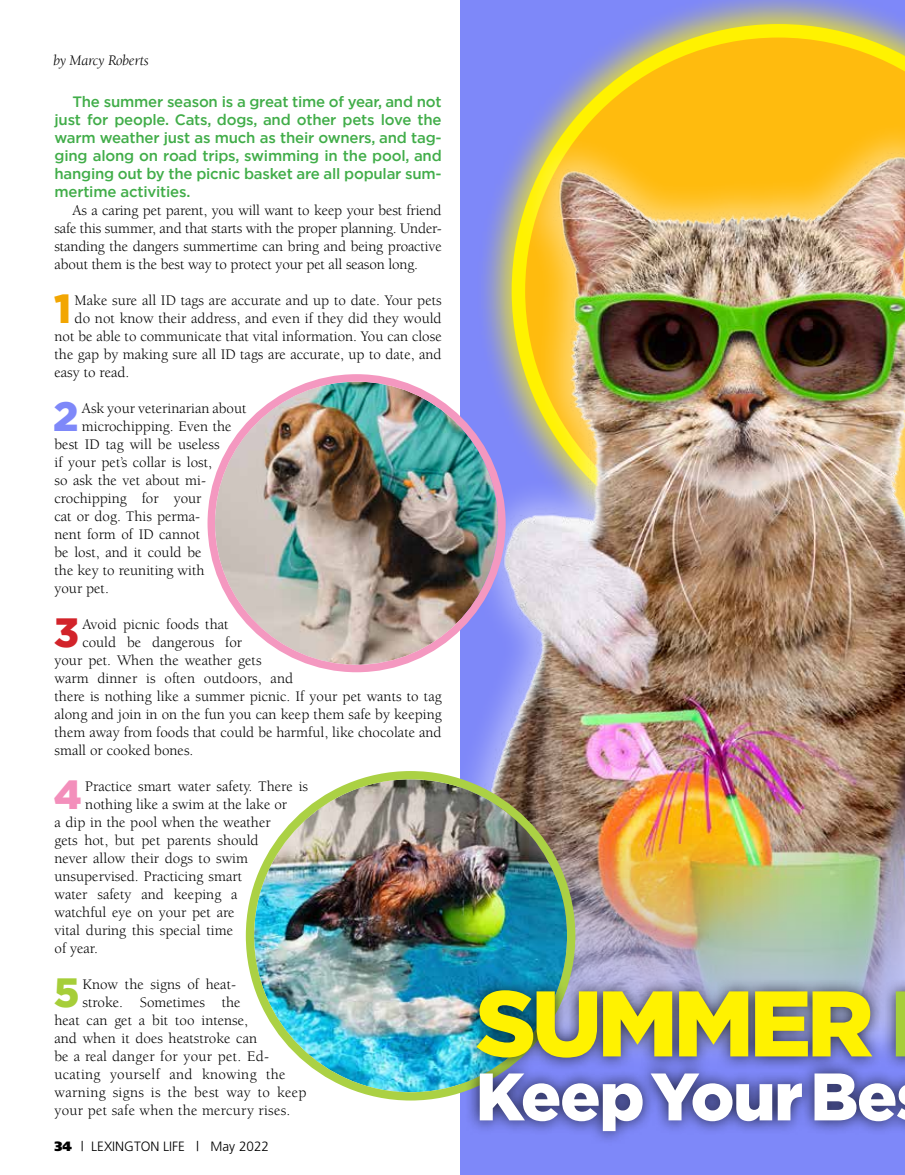
<style>
.page{position:relative;width:905px;height:1175px;background:#fff}
.page>*{position:absolute;margin:0;border:0;box-sizing:border-box;transform-origin:0 0}
.t1{font:900 92.85px "Gotham";letter-spacing:-.05em;color:#fff200}
.t2{font:900 67.05px "Gotham";letter-spacing:-.02em;color:#fff}
.t3{font:900 40.65px "Gotham";color:#f2a602}
.t4{font:900 40.65px "Gotham";color:#7e88f9}
.t5{font:900 40.65px "Gotham";color:#d2232a}
.t6{font:900 40.65px "Gotham";color:#f38fbb}
.t7{font:900 40.65px "Gotham";color:#a6ce39}
.t8{font:15px/18px "Berkeley";color:#000;text-align:justify}
.t9{font:500 15px/18px "Gotham";letter-spacing:-.015em;color:#41ad49;text-align:justify}
.t10{font:15px "Berkeley";letter-spacing:.02em;color:#000}
.t11{font:italic 15px "Berkeley";letter-spacing:-.015em;color:#000}
.t12{font:300 13.5px "Frutiger";color:#000}
.s1{font-weight:900}
</style>
<div class="page">
<div style="left:460px;top:0;width:444px;height:1174px;background:#7e88f9"></div>
<div style="left:475px;top:0;width:429px;height:594px;background:#fff200;opacity:.75"></div>
<svg style="left:511px;top:24px;width:393px;height:65px"></svg>
<div style="left:439px;top:89px;width:465px;height:980px;background:#fff;opacity:.43"></div>
<img style="left:460px;top:102px;width:444px;height:873px">
<img style="left:215px;top:382px;width:283px;height:282px;border-radius:141px">
<div style="left:207px;top:374px;width:298px;height:298px;border:8px solid #f498c0;border-radius:50%"></div>
<img style="left:254px;top:779px;width:313px;height:313px;border-radius:156px">
<div style="left:246px;top:771px;width:329px;height:329px;border:8px solid #abd144;border-radius:50%"></div>
<div style="left:463px;top:975px;width:441px;height:171px;background:#000;opacity:.75"></div>
<p class="t11" style="left:53px;top:53px;width:97px">by Marcy Roberts</p>
<p class="t9" style="left:54px;top:92px;width:389px;text-indent:18px">The summer season is a great time of year, and not just for people. Cats, dogs, and other pets love the warm weather just as much as their owners, and tag&shy;ging along on road trips, swimming in the pool, and hanging out by the picnic basket are all popular sum&shy;mertime activities.</p>
<p class="t8" style="left:54px;top:201px;width:389px;text-indent:18px">As a caring pet parent, you will want to keep your best friend safe this summer, and that starts with the proper planning. Under&shy;standing the dangers summertime can bring and being proactive about them is the best way to protect your pet all season long.</p>
<h3 class="t3" style="left:54px;top:280px;width:19px">1</h3>
<p class="t8" style="left:75px;top:291px;width:368px">Make sure all ID tags are accurate and up to date. Your pets</p>
<p class="t8" style="left:75px;top:309px;width:368px">do not know their address, and even if they did they would</p>
<p class="t8" style="left:54px;top:327px;width:389px">not be able to communicate that vital information. You can close</p>
<p class="t8" style="left:54px;top:345px;width:388px">the gap by making sure all ID tags are accurate, up to date, and</p>
<p class="t8" style="left:54px;top:363px;width:76px">easy to read.</p>
<h3 class="t4" style="left:53px;top:388px;width:27px">2</h3>
<p class="t8" style="left:82px;top:399px;width:166px">Ask your veterinarian about</p>
<p class="t8" style="left:82px;top:417px;width:151px">microchipping. Even the</p>
<p class="t8" style="left:54px;top:435px;width:166px">best ID tag will be useless</p>
<p class="t8" style="left:54px;top:453px;width:159px">if your pet’s collar is lost,</p>
<p class="t8" style="left:54px;top:471px;width:153px">so ask the vet about mi-</p>
<p class="t8" style="left:54px;top:489px;width:148px">crochipping for your</p>
<p class="t8" style="left:54px;top:507px;width:147px">cat or dog. This perma-</p>
<p class="t8" style="left:54px;top:525px;width:147px">nent form of ID cannot</p>
<p class="t8" style="left:54px;top:543px;width:148px">be lost, and it could be</p>
<p class="t8" style="left:54px;top:561px;width:151px">the key to reuniting with</p>
<p class="t8" style="left:54px;top:579px;width:56px">your pet.</p>
<h3 class="t5" style="left:54px;top:604px;width:27px">3</h3>
<p class="t8" style="left:82px;top:615px;width:148px">Avoid picnic foods that</p>
<p class="t8" style="left:82px;top:633px;width:161px">could be dangerous for</p>
<p class="t8" style="left:54px;top:651px;width:208px">your pet. When the weather gets</p>
<p class="t8" style="left:54px;top:669px;width:240px">warm dinner is often outdoors, and</p>
<p class="t8" style="left:54px;top:687px;width:389px">there is nothing like a summer picnic. If your pet wants to tag</p>
<p class="t8" style="left:54px;top:705px;width:388px">along and join in on the fun you can keep them safe by keeping</p>
<p class="t8" style="left:54px;top:723px;width:388px">them away from foods that could be harmful, like chocolate and</p>
<p class="t8" style="left:54px;top:741px;width:140px">small or cooked bones.</p>
<h3 class="t6" style="left:54px;top:766px;width:30px">4</h3>
<p class="t8" style="left:85px;top:777px;width:224px">Practice smart water safety. There is</p>
<p class="t8" style="left:85px;top:795px;width:203px">nothing like a swim at the lake or</p>
<p class="t8" style="left:54px;top:813px;width:218px">a dip in the pool when the weather</p>
<p class="t8" style="left:54px;top:831px;width:206px">gets hot, but pet parents should</p>
<p class="t8" style="left:54px;top:849px;width:195px">never allow their dogs to swim</p>
<p class="t8" style="left:54px;top:867px;width:189px">unsupervised. Practicing smart</p>
<p class="t8" style="left:54px;top:885px;width:184px">water safety and keeping a</p>
<p class="t8" style="left:54px;top:903px;width:182px">watchful eye on your pet are</p>
<p class="t8" style="left:54px;top:921px;width:180px">vital during this special time</p>
<p class="t8" style="left:54px;top:939px;width:45px">of year.</p>
<h3 class="t7" style="left:54px;top:964px;width:27px">5</h3>
<p class="t8" style="left:83px;top:975px;width:155px">Know the signs of heat-</p>
<p class="t8" style="left:83px;top:993px;width:159px">stroke. Sometimes the</p>
<p class="t8" style="left:54px;top:1011px;width:195px">heat can get a bit too intense,</p>
<p class="t8" style="left:54px;top:1029px;width:204px">and when it does heatstroke can</p>
<p class="t10" style="left:54px;top:1048px;width:216px">be a real danger for your pet. Ed-</p>
<p class="t10" style="left:54px;top:1066px;width:232px">ucating yourself and knowing the</p>
<p class="t10" style="left:54px;top:1084px;width:254px">warning signs is the best way to keep</p>
<p class="t10" style="left:54px;top:1102px;width:237px">your pet safe when the mercury rises.</p>
<p class="t12" style="left:54px;top:1138px;width:216px"><span class="s1">34</span> | LEXINGTON LIFE | May 2022</p>
<h1 class="t1" style="left:475px;top:959px;width:399px">SUMMER</h1>
<h2 class="t2" style="left:475px;top:1050px;width:423px">Keep Your Be</h2>
</div>
